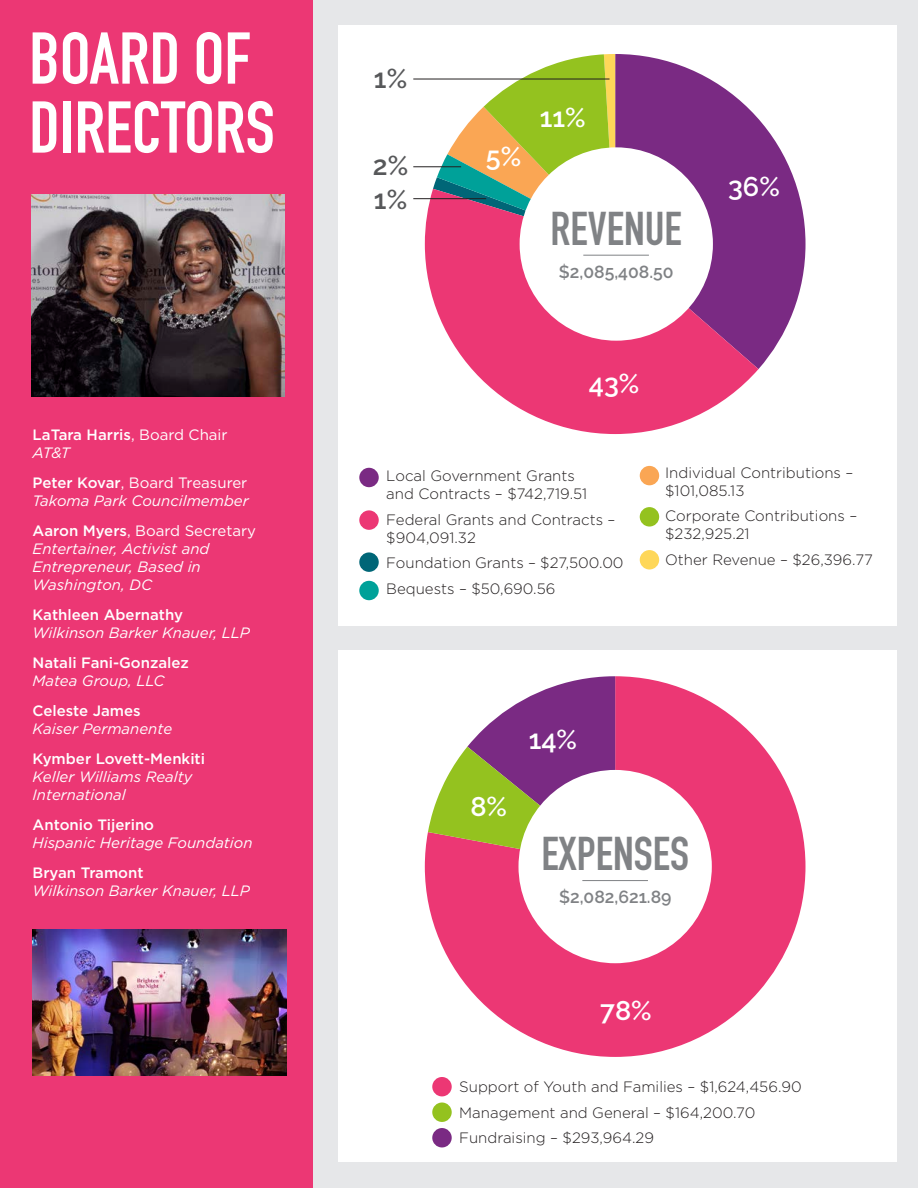
<style>
.page{position:relative;width:918px;height:1188px;background:#fff}
.page>*{position:absolute;margin:0;border:0;box-sizing:border-box;transform-origin:0 0}
.t1{font:700 72px/69px "DIN Condensed";color:#fff}
.t2{font:700 46.65px "DIN Condensed";color:#808285}
.t3{font:600 27px "Raleway";color:#fff}
.t4{font:600 27px "Raleway";color:#57585a}
.t5{font:600 17.55px "Raleway";color:#808285}
.t6{font:300 15px/18px "Gotham";color:#231f20}
.t7{font:italic 15px/18px "Gotham";color:#fff}
.t8{font:500 15px "Gotham";color:#fff}
.t9{font:15px "Gotham";color:#fff}
.s1{font-weight:400}
.s2{font-weight:500}
</style>
<div class="page">
<div style="left:313px;top:0;width:605px;height:1188px;background:#e6e7e9"></div>
<div style="left:338px;top:650px;width:558px;height:511px;background:#fff"></div>
<div style="left:338px;top:25px;width:558px;height:601px;background:#fff"></div>
<svg style="left:615px;top:54px;width:191px;height:315px;fill:#7a2a83"></svg>
<svg style="left:425px;top:189px;width:333px;height:245px;fill:#ec3774"></svg>
<svg style="left:433px;top:54px;width:182px;height:190px"></svg>
<div style="left:0;top:0;width:313px;height:1188px;background:#ec3774"></div>
<div style="left:359px;top:468px;width:20px;height:19px;background:#7a2a83;border-radius:50%"></div>
<div style="left:359px;top:581px;width:20px;height:19px;background:#00a199;border-radius:50%"></div>
<div style="left:359px;top:510px;width:20px;height:20px;background:#ec3774;border-radius:50%"></div>
<div style="left:640px;top:466px;width:19px;height:19px;background:#faa654;border-radius:50%"></div>
<div style="left:640px;top:507px;width:19px;height:20px;background:#94c21f;border-radius:50%"></div>
<div style="left:432px;top:1077px;width:20px;height:19px;background:#ec3774;border-radius:50%"></div>
<div style="left:359px;top:552px;width:20px;height:20px;background:#067;border-radius:50%"></div>
<div style="left:640px;top:550px;width:19px;height:20px;background:#fed759;border-radius:50%"></div>
<div style="left:432px;top:1103px;width:20px;height:19px;background:#94c21f;border-radius:50%"></div>
<div style="left:432px;top:1128px;width:20px;height:19px;background:#7a2a83;border-radius:50%"></div>
<div style="left:520px;top:147px;width:193px;height:194px;background:#fff;border-radius:50%"></div>
<svg style="left:425px;top:676px;width:380px;height:381px;fill:#ec3774"></svg>
<svg style="left:428px;top:676px;width:187px;height:191px"></svg>
<div style="left:519px;top:770px;width:193px;height:193px;background:#fff;border-radius:50%"></div>
<hr style="left:582px;top:880px;width:66px;height:1px;background:#808285">
<hr style="left:583px;top:255px;width:66px;height:1px;background:#808285">
<hr style="left:413px;top:79px;width:197px;height:1px;background:#231f20">
<hr style="left:413px;top:167px;width:48px;height:1px;background:#231f20">
<hr style="left:413px;top:198px;width:73px;height:1px;background:#231f20">
<img style="left:32px;top:194px;width:252px;height:202px">
<img style="left:33px;top:930px;width:254px;height:145px">
<p class="t1" style="left:29px;top:24px;width:247px">BOARD OF<br>DIRECTORS</p>
<p class="t8" style="left:33px;top:425px;width:197px">LaTara Harris<span class="s1">, Board Chair</span></p>
<p class="t7" style="left:33px;top:443px;width:39px">AT&amp;T</p>
<p class="t9" style="left:33px;top:473px;width:216px"><span class="s2">Peter Kovar</span>, Board Treasurer</p>
<p class="t7" style="left:33px;top:491px;width:218px">Takoma Park Councilmember</p>
<p class="t9" style="left:33px;top:521px;width:225px"><span class="s2">Aaron Myers</span>, Board Secretary</p>
<p class="t7" style="left:33px;top:539px;width:178px">Entertainer, Activist and<br>Entrepreneur, Based in<br>Washington, DC</p>
<p class="t8" style="left:33px;top:605px;width:152px">Kathleen Abernathy</p>
<p class="t7" style="left:33px;top:623px;width:219px">Wilkinson Barker Knauer, LLP</p>
<p class="t8" style="left:33px;top:653px;width:158px">Natali Fani-Gonzalez</p>
<p class="t7" style="left:33px;top:671px;width:134px">Matea Group, LLC</p>
<p class="t8" style="left:33px;top:701px;width:110px">Celeste James</p>
<p class="t7" style="left:33px;top:719px;width:141px">Kaiser Permanente</p>
<p class="t8" style="left:33px;top:749px;width:174px">Kymber Lovett-Menkiti</p>
<p class="t7" style="left:33px;top:767px;width:161px">Keller Williams Realty<br>International</p>
<p class="t8" style="left:33px;top:815px;width:123px">Antonio Tijerino</p>
<p class="t7" style="left:33px;top:833px;width:222px">Hispanic Heritage Foundation</p>
<p class="t8" style="left:33px;top:863px;width:113px">Bryan Tramont</p>
<p class="t7" style="left:33px;top:881px;width:219px">Wilkinson Barker Knauer, LLP</p>
<p class="t4" style="left:374px;top:63px;width:35px">1%</p>
<p class="t4" style="left:373px;top:150px;width:37px">2%</p>
<p class="t4" style="left:374px;top:184px;width:35px">1%</p>
<p class="t3" style="left:486px;top:141px;width:37px">5%</p>
<p class="t3" style="left:540px;top:102px;width:47px">11%</p>
<p class="t2" style="left:551px;top:197px;width:133px">REVENUE</p>
<p class="t5" style="left:559px;top:262px;width:116px">$2,085,408.50</p>
<p class="t3" style="left:589px;top:368px;width:52px">43%</p>
<p class="t3" style="left:728px;top:171px;width:53px">36%</p>
<p class="t6" style="left:386px;top:467px;width:190px">Local Government Grants</p>
<p class="t6" style="left:386px;top:485px;width:202px">and Contracts – $742,719.51</p>
<p class="t6" style="left:386px;top:510px;width:231px">Federal Grants and Contracts – $904,091.32</p>
<p class="t6" style="left:386px;top:554px;width:239px">Foundation Grants – $27,500.00</p>
<p class="t6" style="left:386px;top:579px;width:171px">Bequests – $50,690.56</p>
<p class="t6" style="left:665px;top:463px;width:190px">Individual Contributions – $101,085.13</p>
<p class="t6" style="left:665px;top:507px;width:194px">Corporate Contributions – $232,925.21</p>
<p class="t6" style="left:665px;top:550px;width:209px">Other Revenue – $26,396.77</p>
<p class="t3" style="left:470px;top:791px;width:38px">8%</p>
<p class="t3" style="left:529px;top:724px;width:50px">14%</p>
<p class="t2" style="left:541px;top:822px;width:149px">EXPENSES</p>
<p class="t5" style="left:559px;top:887px;width:114px">$2,082,621.89</p>
<p class="t3" style="left:600px;top:995px;width:53px">78%</p>
<p class="t6" style="left:459px;top:1078px;width:344px">Support of Youth and Families – $1,624,456.90</p>
<p class="t6" style="left:459px;top:1103px;width:298px">Management and General – $164,200.70</p>
<p class="t6" style="left:459px;top:1129px;width:196px">Fundraising – $293,964.29</p>
</div>
